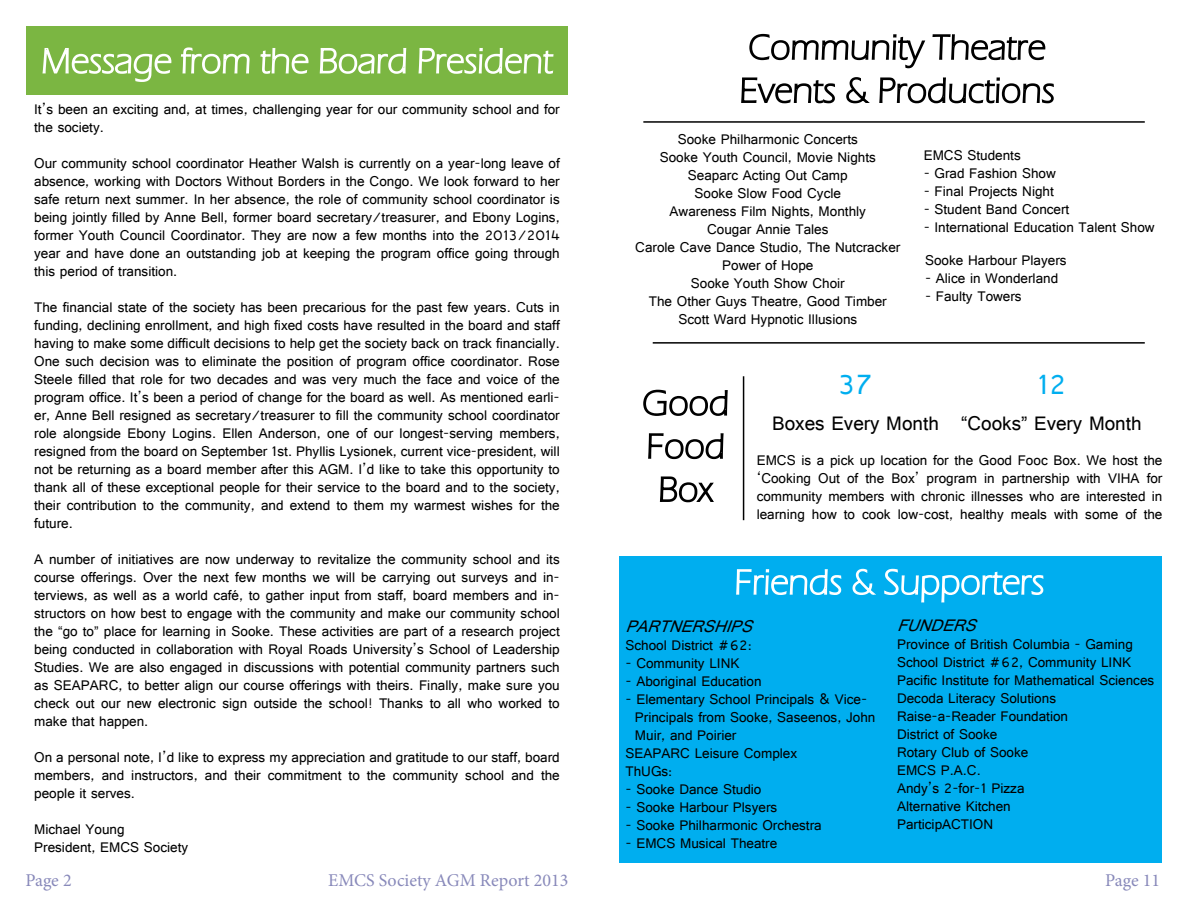
<style>
.page{position:relative;width:1188px;height:918px;background:#fff}
.page>*{position:absolute;margin:0;border:0;box-sizing:border-box;transform-origin:0 0}
.t1{font:30px "Raavi";color:#00aeef}
.t2{font:21px "Raavi";color:#000}
.t3{font:18px "Minion Pro";color:#8889ba}
.t4{font:italic 18px "Raavi";color:#000}
.t5{font:15px/18px "Raavi";color:#000;text-align:justify}
</style>
<div class="page">
<div style="left:620px;top:556px;width:542px;height:307px;background:#00aeef"></div>
<div style="left:26px;top:26px;width:542px;height:69px;background:#7bb642"></div>
<svg style="left:42px;top:48px;width:130px;height:34px"></svg>
<svg style="left:180px;top:47px;width:70px;height:27px"></svg>
<svg style="left:260px;top:48px;width:49px;height:26px"></svg>
<svg style="left:319px;top:48px;width:88px;height:26px"></svg>
<svg style="left:418px;top:48px;width:136px;height:26px"></svg>
<svg style="left:736px;top:472px;width:106px;height:123px"></svg>
<svg style="left:852px;top:568px;width:24px;height:27px"></svg>
<svg style="left:884px;top:568px;width:160px;height:35px"></svg>
<hr style="left:643px;top:121px;width:502px;height:2px;background:#000">
<hr style="left:653px;top:342px;width:492px;height:2px;background:#000">
<svg style="left:740px;top:33px;width:315px;height:90px"></svg>
<svg style="left:643px;top:342px;width:86px;height:118px"></svg>
<svg style="left:659px;top:476px;width:55px;height:27px"></svg>
<hr style="left:743px;top:376px;width:1px;height:144px;background:#000">
<p class="t5" style="left:34px;top:100px;width:527px">It’s been an exciting and, at times, challenging year for our community school and for the society.</p>
<p class="t5" style="left:34px;top:154px;width:527px">Our community school coordinator Heather Walsh is currently on a year-long leave of absence, working with Doctors Without Borders in the Congo. We look forward to her safe return next summer. In her absence, the role of community school coordinator is being jointly filled by Anne Bell, former board secretary/treasurer, and Ebony Logins, former Youth Council Coordinator. They are now a few months into the 2013/2014 year and have done an outstanding job at keeping the program office going through this period of transition.</p>
<p class="t5" style="left:34px;top:298px;width:527px">The financial state of the society has been precarious for the past few years. Cuts in funding, declining enrollment, and high fixed costs have resulted in the board and staff having to make some difficult decisions to help get the society back on track financially.<br>One such decision was to eliminate the position of program office coordinator. Rose Steele filled that role for two decades and was very much the face and voice of the program office. It’s been a period of change for the board as well. As mentioned earli&shy;er, Anne Bell resigned as secretary/treasurer to fill the community school coordinator role alongside Ebony Logins. Ellen Anderson, one of our longest-serving members, resigned from the board on September 1st. Phyllis Lysionek, current vice-president, will not be returning as a board member after this AGM. I’d like to take this opportunity to thank all of these exceptional people for their service to the board and to the society, their contribution to the community, and extend to them my warmest wishes for the future.</p>
<p class="t5" style="left:34px;top:550px;width:527px">A number of initiatives are now underway to revitalize the community school and its course offerings. Over the next few months we will be carrying out surveys and in&shy;terviews, as well as a world café, to gather input from staff, board members and in&shy;structors on how best to engage with the community and make our community school the “go to” place for learning in Sooke. These activities are part of a research project being conducted in collaboration with Royal Roads University’s School of Leadership Studies. We are also engaged in discussions with potential community partners such as SEAPARC, to better align our course offerings with theirs. Finally, make sure you check out our new electronic sign outside the school! Thanks to all who worked to make that happen.</p>
<p class="t5" style="left:34px;top:748px;width:527px">On a personal note, I’d like to express my appreciation and gratitude to our staff, board members, and instructors, and their commitment to the community school and the people it serves.</p>
<p class="t5" style="left:34px;top:820px;width:156px">Michael Young<br>President, EMCS Society</p>
<p class="t5" style="left:635px;top:130px;width:267px;text-align:center">Sooke Philharmonic Concerts<br>Sooke Youth Council, Movie Nights<br>Seaparc Acting Out Camp<br>Sooke Slow Food Cycle<br>Awareness Film Nights, Monthly<br>Cougar Annie Tales<br>Carole Cave Dance Studio, The Nutcracker<br>Power of Hope<br>Sooke Youth Show Choir<br>The Other Guys Theatre, Good Timber<br>Scott Ward Hypnotic Illusions</p>
<p class="t5" style="left:924px;top:146px;width:99px">EMCS Students</p>
<p class="t5" style="left:924px;top:164px;width:134px">- Grad Fashion Show</p>
<p class="t5" style="left:924px;top:182px;width:132px">- Final Projects Night</p>
<p class="t5" style="left:924px;top:200px;width:147px">- Student Band Concert</p>
<p class="t5" style="left:924px;top:218px;width:233px">- International Education Talent Show</p>
<p class="t5" style="left:925px;top:251px;width:143px">Sooke Harbour Players</p>
<p class="t5" style="left:925px;top:269px;width:135px">- Alice in Wonderland</p>
<p class="t5" style="left:925px;top:287px;width:98px">- Faulty Towers</p>
<h1 class="t1" style="left:838px;top:366px;width:36px">37</h1>
<h2 class="t2" style="left:772px;top:410px;width:168px">Boxes Every Month</h2>
<h1 class="t1" style="left:1037px;top:366px;width:31px">12</h1>
<h2 class="t2" style="left:961px;top:410px;width:182px">“Cooks” Every Month</h2>
<p class="t5" style="left:757px;top:450px;width:407px">EMCS is a pick up location for the Good Fooc Box. We host the ‘Cooking Out of the Box’ program in partnership with VIHA for community members with chronic illnesses who are interested in learning how to cook low-cost, healthy meals with some of the</p>
<p class="t4" style="left:626px;top:615px;width:139px">PARTNERSHIPS</p>
<p class="t5" style="left:626px;top:635px;width:128px">School District #62:</p>
<p class="t5" style="left:626px;top:653px;width:115px">- Community LINK</p>
<p class="t5" style="left:626px;top:671px;width:138px">- Aboriginal Education</p>
<p class="t5" style="left:626px;top:689px;width:243px">- Elementary School Principals &amp; Vice-</p>
<p class="t5" style="left:635px;top:707px;width:242px">Principals from Sooke, Saseenos, John</p>
<p class="t5" style="left:635px;top:725px;width:103px">Muir, and Poirier</p>
<p class="t5" style="left:626px;top:743px;width:173px">SEAPARC Leisure Complex</p>
<p class="t5" style="left:626px;top:761px;width:48px">ThUGs:</p>
<p class="t5" style="left:626px;top:779px;width:138px">- Sooke Dance Studio</p>
<p class="t5" style="left:626px;top:797px;width:153px">- Sooke Harbour Plsyers</p>
<p class="t5" style="left:626px;top:815px;width:198px">- Sooke Philharmonic Orchestra</p>
<p class="t5" style="left:626px;top:833px;width:153px">- EMCS Musical Theatre</p>
<p class="t4" style="left:897px;top:614px;width:91px">FUNDERS</p>
<p class="t5" style="left:897px;top:635px;width:259px;text-align:left">Province of British Columbia - Gaming<br>School District #62, Community LINK<br>Pacific Institute for Mathematical Sciences<br>Decoda Literacy Solutions<br>Raise-a-Reader Foundation<br>District of Sooke<br>Rotary Club of Sooke<br>EMCS P.A.C.<br>Andy’s 2-for-1 Pizza<br>Alternative Kitchen<br>ParticipACTION</p>
<p class="t3" style="left:26px;top:868px;width:48px">Page 2</p>
<p class="t3" style="left:328px;top:868px;width:242px">EMCS Society AGM Report 2013</p>
<p class="t3" style="left:1105px;top:868px;width:56px">Page 11</p>
</div>
